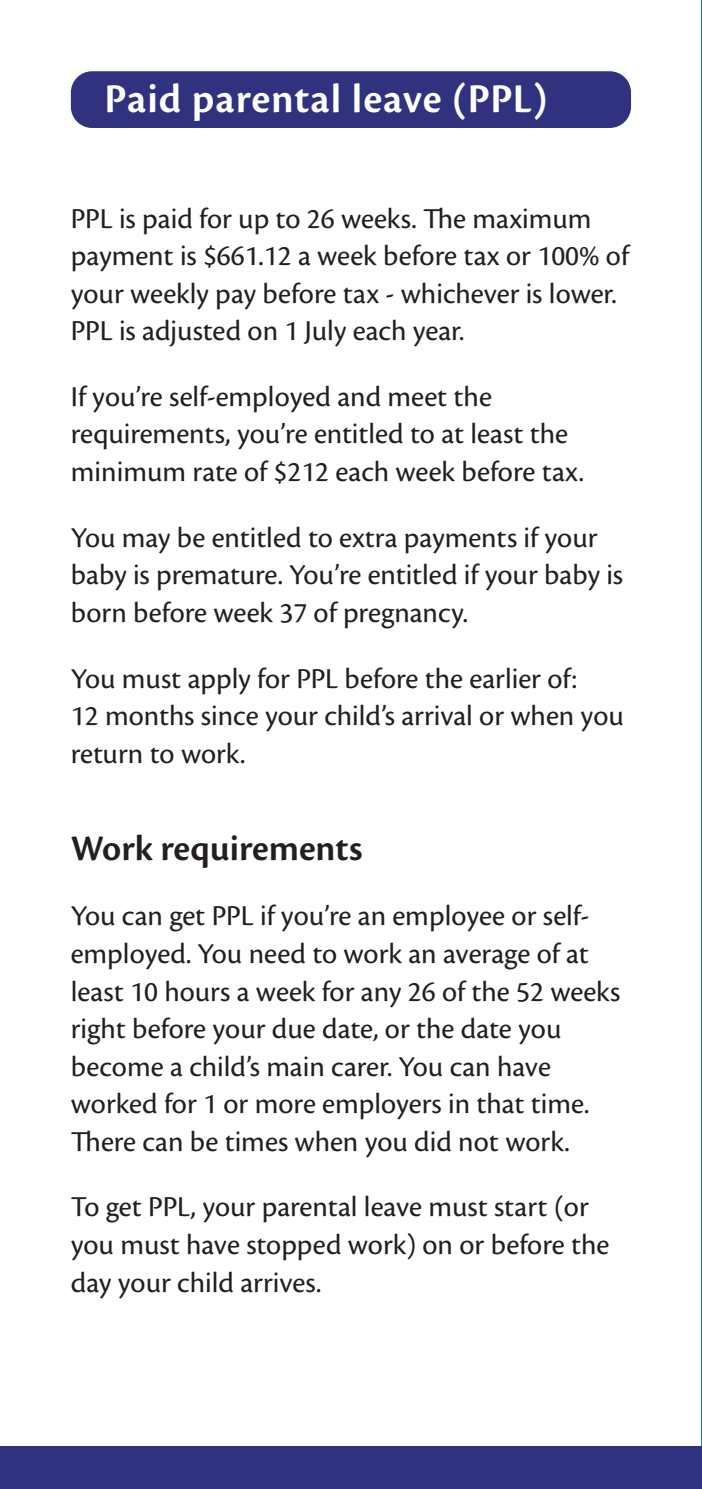
<style>
.page{position:relative;width:702px;height:1489px;background:#fff}
.page>*{position:absolute;margin:0;border:0;box-sizing:border-box;transform-origin:0 0}
.t1{font:600 42.5px "Cronos Pro";letter-spacing:.02em;color:#fff}
.t2{font:600 37.5px "Cronos Pro";color:#231f20}
.t3{font:30px/37.5px "Cronos Pro";color:#231f20}
</style>
<div class="page">
<div style="left:0;top:1445px;width:702px;height:43px;background:#30317f"></div>
<div style="left:71px;top:71px;width:560px;height:57px;background:#30317f;border-radius:21px"></div>
<h1 class="t1" style="left:105px;top:74px;width:444px">Paid parental leave (PPL)</h1>
<p class="t3" style="left:71px;top:199px;width:559px">PPL is paid for up to 26 weeks. The maximum payment is $661.12 a week before tax or 100% of your weekly pay before tax - whichever is lower.<br>PPL is adjusted on 1 July each year.</p>
<p class="t3" style="left:71px;top:378px;width:514px">If you’re self-employed and meet the requirements, you’re entitled to at least the minimum rate of $212 each week before tax.</p>
<p class="t3" style="left:71px;top:519px;width:553px">You may be entitled to extra payments if your baby is premature. You’re entitled if your baby is born before week 37 of pregnancy.</p>
<p class="t3" style="left:71px;top:659px;width:554px">You must apply for PPL before the earlier of:<br>12 months since your child’s arrival or when you return to work.</p>
<p class="t2" style="left:71px;top:826px;width:293px">Work requirements</p>
<p class="t3" style="left:71px;top:897px;width:551px">You can get PPL if you’re an employee or self&shy;employed. You need to work an average of at least 10 hours a week for any 26 of the 52 weeks right before your due date, or the date you become a child’s main carer. You can have worked for 1 or more employers in that time.<br>There can be times when you did not work.</p>
<p class="t3" style="left:71px;top:1188px;width:540px">To get PPL, your parental leave must start (or you must have stopped work) on or before the day your child arrives.</p>
</div>
